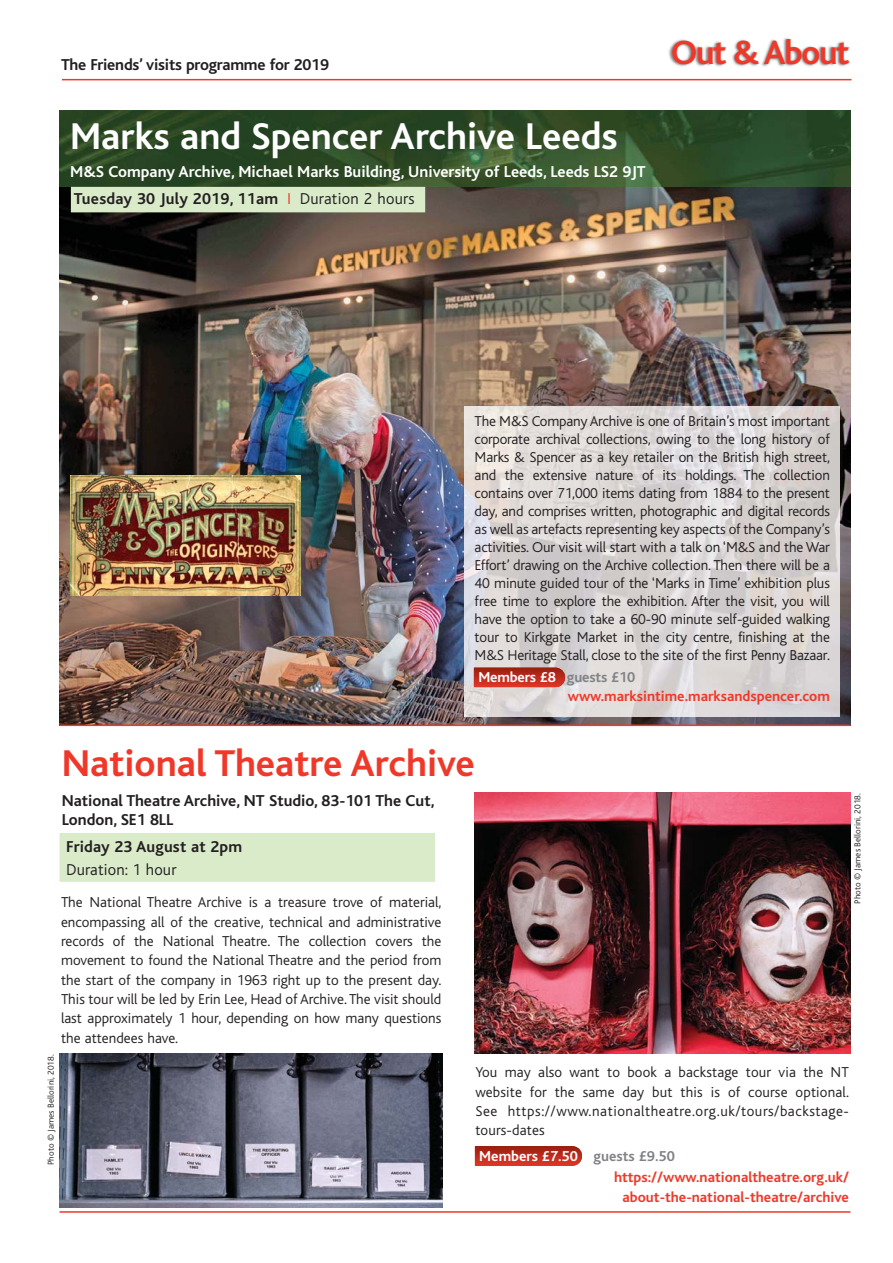
<style>
.page{position:relative;width:893px;height:1263px;background:#fff}
.page>*{position:absolute;margin:0;border:0;box-sizing:border-box;transform-origin:0 0}
.t1{font:700 39px "Bliss";color:#fff}
.t2{font:700 39px "Bliss";color:#ef3829}
.t3{font:700 35.25px "Bliss";letter-spacing:-.045em;color:#ef3829}
.t4{font:700 16.5px/19.5px "Bliss";color:#231f20}
.t5{font:700 16.5px/26.7px "Bliss";color:#fff}
.t6{font:300 16.5px "Bliss";letter-spacing:.01em;color:#231f20}
.t7{font:300 15px/18px "Bliss";color:#231f20;text-align:justify}
.t8{font:700 15px/21.5px "Bliss";color:#ef3829}
.t9{font:300 9px "Bliss";color:#231f20}
.s1{color:#231f20}
.s2{font-weight:300;color:#ef3829}
.s3{font-weight:300;color:#231f20}
.s4{color:#fff}
.s5{color:#808285}
</style>
<div class="page">
<svg style="left:475px;top:1146px;width:108px;height:20px;background:#be3022"></svg>
<div style="left:60px;top:833px;width:375px;height:49px;background:#daebca"></div>
<img style="left:60px;top:187px;width:790px;height:537px">
<img style="left:62px;top:38px;width:790px;height:43px">
<hr style="left:62px;top:79px;width:789px;height:1px;background:#ef3829">
<img style="left:474px;top:792px;width:376px;height:261px">
<hr style="left:60px;top:1211px;width:790px;height:2px;background:#ef3829">
<img style="left:60px;top:111px;width:790px;height:76px">
<img style="left:465px;top:407px;width:375px;height:309px">
<img style="left:60px;top:1053px;width:383px;height:154px">
<img style="left:71px;top:475px;width:229px;height:120px">
<hr style="left:60px;top:724px;width:790px;height:2px;background:#ef3829">
<div style="left:71px;top:187px;width:354px;height:25px;background:#daebca"></div>
<svg style="left:474px;top:668px;width:95px;height:19px;background:#bd3326"></svg>
<p class="t4" style="left:61px;top:56px;width:269px">The Friends’ visits programme for 2019</p>
<h1 class="t1" style="left:70px;top:122px;width:549px">Marks and Spencer Archive Leeds</h1>
<p class="t5" style="left:70px;top:159px;width:577px">M&amp;S Company Archive, Michael Marks Building, University of Leeds, Leeds LS2 9JT<br><span class="s1">Tuesday 30 July 2019, 11am</span> <span class="s2">I</span> <span class="s3">Duration 2 hours</span></p>
<h2 class="t3" style="left:671px;top:39px;width:180px">Out &amp; About</h2>
<p class="t7" style="left:475px;top:413px;width:357px">The M&amp;S Company Archive is one of Britain’s most important corporate archival collections, owing to the long history of Marks &amp; Spencer as a key retailer on the British high street, and the extensive nature of its holdings. The collection contains over 71,000 items dating from 1884 to the present day, and comprises written, photographic and digital records as well as artefacts representing key aspects of the Company’s activities. Our visit will start with a talk on ‘M&amp;S and the War Effort’ drawing on the Archive collection. Then there will be a 40 minute guided tour of the ‘Marks in Time’ exhibition plus free time to explore the exhibition. After the visit, you will have the option to take a 60-90 minute self-guided walking tour to Kirkgate Market in the city centre, finishing at the M&amp;S Heritage Stall, close to the site of the first Penny Bazaar.</p>
<p class="t8" style="left:568px;top:669px;width:264px;line-height:18.8px;text-indent:-89px"><span class="s4">Members £8</span> <span class="s5">guests £10 </span>www.marksintime.marksandspencer.com</p>
<h1 class="t2" style="left:62px;top:748px;width:415px">National Theatre Archive</h1>
<p class="t4" style="left:62px;top:792px;width:374px">National Theatre Archive, NT Studio, 83-101 The Cut,<br>London, SE1 8LL</p>
<p class="t4" style="left:66px;top:838px;width:177px">Friday 23 August at 2pm</p>
<p class="t6" style="left:66px;top:863px;width:112px">Duration: 1 hour</p>
<p class="t7" style="left:61px;top:894px;width:382px;line-height:19.4px">The National Theatre Archive is a treasure trove of material, encompassing all of the creative, technical and administrative records of the National Theatre. The collection covers the movement to found the National Theatre and the period from the start of the company in 1963 right up to the present day.<br>This tour will be led by Erin Lee, Head of Archive. The visit should last approximately 1 hour, depending on how many questions the attendees have.</p>
<p class="t9" style="left:854px;top:904px;width:112px;rotate:-90deg">Photo © James Bellorini, 2018.</p>
<p class="t9" style="left:48px;top:1165px;width:112px;rotate:-90deg">Photo © James Bellorini, 2018.</p>
<p class="t7" style="left:475px;top:1064px;width:375px;line-height:19.4px">You may also want to book a backstage tour via the NT website for the same day but this is of course optional.<br>See https://www.nationaltheatre.org.uk/tours/backstage&shy;tours-dates</p>
<p class="t8" style="left:614px;top:1147px;width:236px;text-indent:-135px"><span class="s4">Members £7.50</span> <span class="s5">guests £9.50 </span>https://www.nationaltheatre.org.uk/</p>
<p class="t8" style="left:622px;top:1187px;width:228px">about-the-national-theatre/archive</p>
</div>
